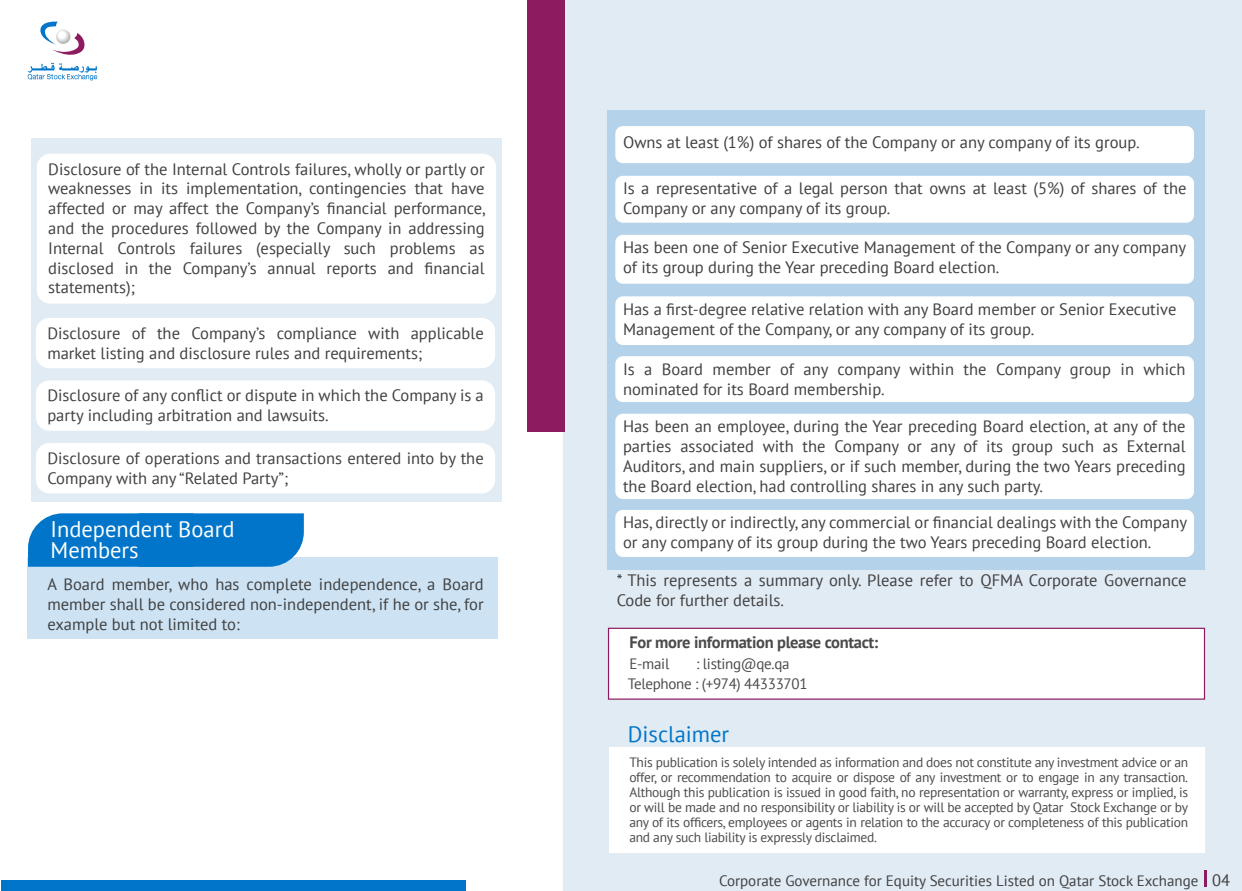
<style>
.page{position:relative;width:1242px;height:891px;background:#fff}
.page>*{position:absolute;margin:0;border:0;box-sizing:border-box;transform-origin:0 0}
.t1{font:22.5px/21px "PT Sans";color:#fff}
.t2{font:22.5px "PT Sans";color:#0075c9}
.t3{font:16.5px/19.8px "PT Sans";color:#404040}
.t4{font:700 16.5px "PT Sans";letter-spacing:-.02em;color:#4b4a4b}
.t5{font:15px "PT Sans";color:#404040}
.t6{font:15px/19.5px "PT Sans";letter-spacing:-.02em;color:#4b4a4b}
.t7{font:13.5px/15px "PT Sans";letter-spacing:-.02em;color:#4a4a4a;text-align:justify}
</style>
<div class="page">
<div style="left:563px;top:0;width:679px;height:891px;background:#e1ebf3"></div>
<div style="left:1px;top:881px;width:465px;height:10px;background:#0075c9"></div>
<div style="left:527px;top:0;width:37px;height:432px;background:#8d1b60"></div>
<svg style="left:28px;top:21px;width:69px;height:59px"></svg>
<svg style="left:56px;top:30px;width:14px;height:14px"></svg>
<div style="left:609px;top:747px;width:595px;height:106px;background:#fff"></div>
<div style="left:608px;top:628px;width:597px;height:72px;background:#fff;border:1px solid #8d1b60"></div>
<div style="left:31px;top:138px;width:470px;height:363px;background:#e1ebf3"></div>
<div style="left:28px;top:557px;width:470px;height:81px;background:#cde3f4"></div>
<svg style="left:28px;top:513px;width:276px;height:54px;background:#0a7acb"></svg>
<hr style="left:1204px;top:871px;width:3px;height:16px;background:#8d1b60">
<div style="left:37px;top:154px;width:459px;height:150px;background:#fff;border-radius:14px"></div>
<div style="left:36px;top:318px;width:459px;height:50px;background:#fff;border-radius:13px"></div>
<div style="left:36px;top:380px;width:459px;height:51px;background:#fff;border-radius:13px"></div>
<div style="left:36px;top:443px;width:459px;height:50px;background:#fff;border-radius:13px"></div>
<div style="left:607px;top:110px;width:597px;height:460px;background:#b4d3ea"></div>
<div style="left:615px;top:126px;width:579px;height:37px;background:#fff;border-radius:8px"></div>
<div style="left:615px;top:176px;width:579px;height:47px;background:#fff;border-radius:8px"></div>
<div style="left:615px;top:235px;width:579px;height:49px;background:#fff;border-radius:8px"></div>
<div style="left:615px;top:414px;width:579px;height:85px;background:#fff;border-radius:8px"></div>
<div style="left:615px;top:356px;width:579px;height:46px;background:#fff;border-radius:8px"></div>
<div style="left:615px;top:510px;width:579px;height:47px;background:#fff;border-radius:8px"></div>
<div style="left:615px;top:296px;width:579px;height:49px;background:#fff;border-radius:8px"></div>
<p class="t3" style="left:48px;top:159px;width:439px;text-align:justify">Disclosure of the Internal Controls failures, wholly or partly or weaknesses in its implementation, contingencies that have affected or may affect the Company’s financial performance, and the procedures followed by the Company in addressing Internal Controls failures (especially such problems as disclosed in the Company’s annual reports and financial statements);</p>
<p class="t3" style="left:47px;top:323px;width:438px">Disclosure of the Company’s compliance with applicable market listing and disclosure rules and requirements;</p>
<p class="t3" style="left:47px;top:385px;width:438px">Disclosure of any conflict or dispute in which the Company is a party including arbitration and lawsuits.</p>
<p class="t3" style="left:47px;top:448px;width:438px">Disclosure of operations and transactions entered into by the<br>Company with any “Related Party”;</p>
<h1 class="t1" style="left:51px;top:519px;width:185px">Independent Board<br>Members</h1>
<p class="t3" style="left:47px;top:574px;width:438px;text-align:justify">A Board member, who has complete independence, a Board member shall be considered non-independent, if he or she, for example but not limited to:</p>
<p class="t3" style="left:623px;top:132px;width:518px">Owns at least (1%) of shares of the Company or any company of its group.</p>
<p class="t3" style="left:623px;top:178px;width:565px">Is a representative of a legal person that owns at least (5%) of shares of the<br>Company or any company of its group.</p>
<p class="t3" style="left:623px;top:237px;width:565px">Has been one of Senior Executive Management of the Company or any company of its group during the Year preceding Board election.</p>
<p class="t3" style="left:623px;top:299px;width:555px">Has a first-degree relative relation with any Board member or Senior Executive<br>Management of the Company, or any company of its group.</p>
<p class="t3" style="left:623px;top:359px;width:564px">Is a Board member of any company within the Company group in which nominated for its Board membership.</p>
<p class="t3" style="left:623px;top:416px;width:564px;text-align:justify">Has been an employee, during the Year preceding Board election, at any of the parties associated with the Company or any of its group such as External Auditors, and main suppliers, or if such member, during the two Years preceding the Board election, had controlling shares in any such party.</p>
<p class="t3" style="left:623px;top:512px;width:566px">Has, directly or indirectly, any commercial or financial dealings with the Company or any company of its group during the two Years preceding Board election.</p>
<p class="t3" style="left:617px;top:570px;width:571px">* This represents a summary only. Please refer to QFMA Corporate Governance<br>Code for further details.</p>
<p class="t4" style="left:629px;top:632px;width:250px">For more information please contact:</p>
<p class="t6" style="left:629px;top:654px;width:41px">E-mail</p>
<p class="t6" style="left:628px;top:654px;width:181px;text-indent:68px">: listing@qe.qa<br>Telephone : (+974) 44333701</p>
<h1 class="t2" style="left:628px;top:719px;width:103px">Disclaimer</h1>
<p class="t7" style="left:629px;top:754px;width:560px">This publication is solely intended as information and does not constitute any investment advice or an offer, or recommendation to acquire or dispose of any investment or to engage in any transaction.<br>Although this publication is issued in good faith, no representation or warranty, express or implied, is or will be made and no responsibility or liability is or will be accepted by Qatar Stock Exchange or by any of its officers, employees or agents in relation to the accuracy or completeness of this publication and any such liability is expressly disclaimed.</p>
<p class="t5" style="left:719px;top:871px;width:481px">Corporate Governance for Equity Securities Listed on Qatar Stock Exchange</p>
<p class="t3" style="left:1212px;top:870px;width:19px">04</p>
</div>
